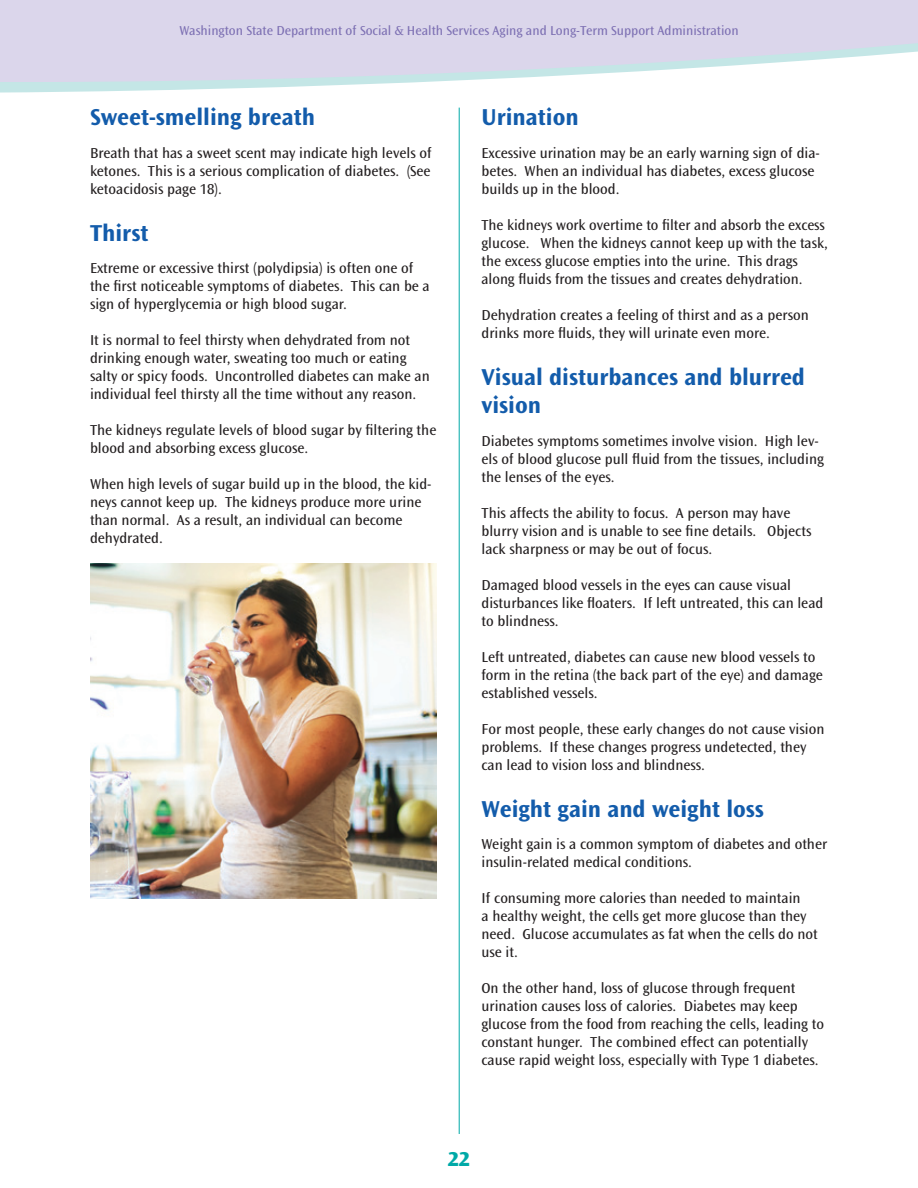
<style>
.page{position:relative;width:918px;height:1188px;background:#fff}
.page>*{position:absolute;margin:0;border:0;box-sizing:border-box;transform-origin:0 0}
.t1{font:700 24px/28.8px "Ocean Sans Std";color:#135cab}
.t2{font:800 21px "Ocean Sans Std";color:#00a9a7}
.t3{font:15px/18px "Ocean Sans Std";color:#231f20}
.t4{font:13.5px "Ocean Sans Std";color:#7d70b3}
</style>
<div class="page">
<hr style="left:459px;top:108px;width:1px;height:1026px;background:#00a9a7">
<svg style="left:0;top:0;width:918px;height:145px"></svg>
<img style="left:90px;top:563px;width:346px;height:335px">
<p class="t4" style="left:180px;top:23px;width:561px">Washington State Department of Social &amp; Health Services Aging and Long-Term Support Administration</p>
<p class="t1" style="left:90px;top:103px;width:227px">Sweet-smelling breath</p>
<p class="t3" style="left:90px;top:144px;width:343px;text-align:justify">Breath that has a sweet scent may indicate high levels of ketones. This is a serious complication of diabetes. (See ketoacidosis page 18).</p>
<p class="t1" style="left:90px;top:219px;width:60px">Thirst</p>
<p class="t3" style="left:90px;top:259px;width:341px">Extreme or excessive thirst (polydipsia) is often one of the first noticeable symptoms of diabetes. This can be a sign of hyperglycemia or high blood sugar.</p>
<p class="t3" style="left:90px;top:331px;width:341px">It is normal to feel thirsty when dehydrated from not drinking enough water, sweating too much or eating salty or spicy foods. Uncontrolled diabetes can make an individual feel thirsty all the time without any reason.</p>
<p class="t3" style="left:90px;top:421px;width:348px">The kidneys regulate levels of blood sugar by filtering the blood and absorbing excess glucose.</p>
<p class="t3" style="left:90px;top:475px;width:343px">When high levels of sugar build up in the blood, the kid&shy;neys cannot keep up. The kidneys produce more urine than normal. As a result, an individual can become dehydrated.</p>
<p class="t1" style="left:482px;top:103px;width:99px">Urination</p>
<p class="t3" style="left:482px;top:144px;width:340px">Excessive urination may be an early warning sign of dia&shy;betes. When an individual has diabetes, excess glucose builds up in the blood.</p>
<p class="t3" style="left:482px;top:216px;width:348px">The kidneys work overtime to filter and absorb the excess glucose. When the kidneys cannot keep up with the task, the excess glucose empties into the urine. This drags along fluids from the tissues and creates dehydration.</p>
<p class="t3" style="left:482px;top:306px;width:329px">Dehydration creates a feeling of thirst and as a person drinks more fluids, they will urinate even more.</p>
<p class="t1" style="left:482px;top:363px;width:325px">Visual disturbances and blurred vision</p>
<p class="t3" style="left:482px;top:432px;width:344px">Diabetes symptoms sometimes involve vision. High lev&shy;els of blood glucose pull fluid from the tissues, including the lenses of the eyes.</p>
<p class="t3" style="left:482px;top:504px;width:331px">This affects the ability to focus. A person may have blurry vision and is unable to see fine details. Objects lack sharpness or may be out of focus.</p>
<p class="t3" style="left:482px;top:576px;width:343px">Damaged blood vessels in the eyes can cause visual disturbances like floaters. If left untreated, this can lead to blindness.</p>
<p class="t3" style="left:482px;top:648px;width:343px">Left untreated, diabetes can cause new blood vessels to form in the retina (the back part of the eye) and damage established vessels.</p>
<p class="t3" style="left:482px;top:720px;width:344px">For most people, these early changes do not cause vision problems. If these changes progress undetected, they can lead to vision loss and blindness.</p>
<p class="t1" style="left:482px;top:795px;width:284px">Weight gain and weight loss</p>
<p class="t3" style="left:482px;top:835px;width:347px">Weight gain is a common symptom of diabetes and other insulin-related medical conditions.</p>
<p class="t3" style="left:482px;top:889px;width:338px">If consuming more calories than needed to maintain<br>a healthy weight, the cells get more glucose than they need. Glucose accumulates as fat when the cells do not use it.</p>
<p class="t3" style="left:482px;top:979px;width:344px">On the other hand, loss of glucose through frequent urination causes loss of calories. Diabetes may keep glucose from the food from reaching the cells, leading to constant hunger. The combined effect can potentially cause rapid weight loss, especially with Type 1 diabetes.</p>
<h2 class="t2" style="left:448px;top:1147px;width:24px">22</h2>
</div>
